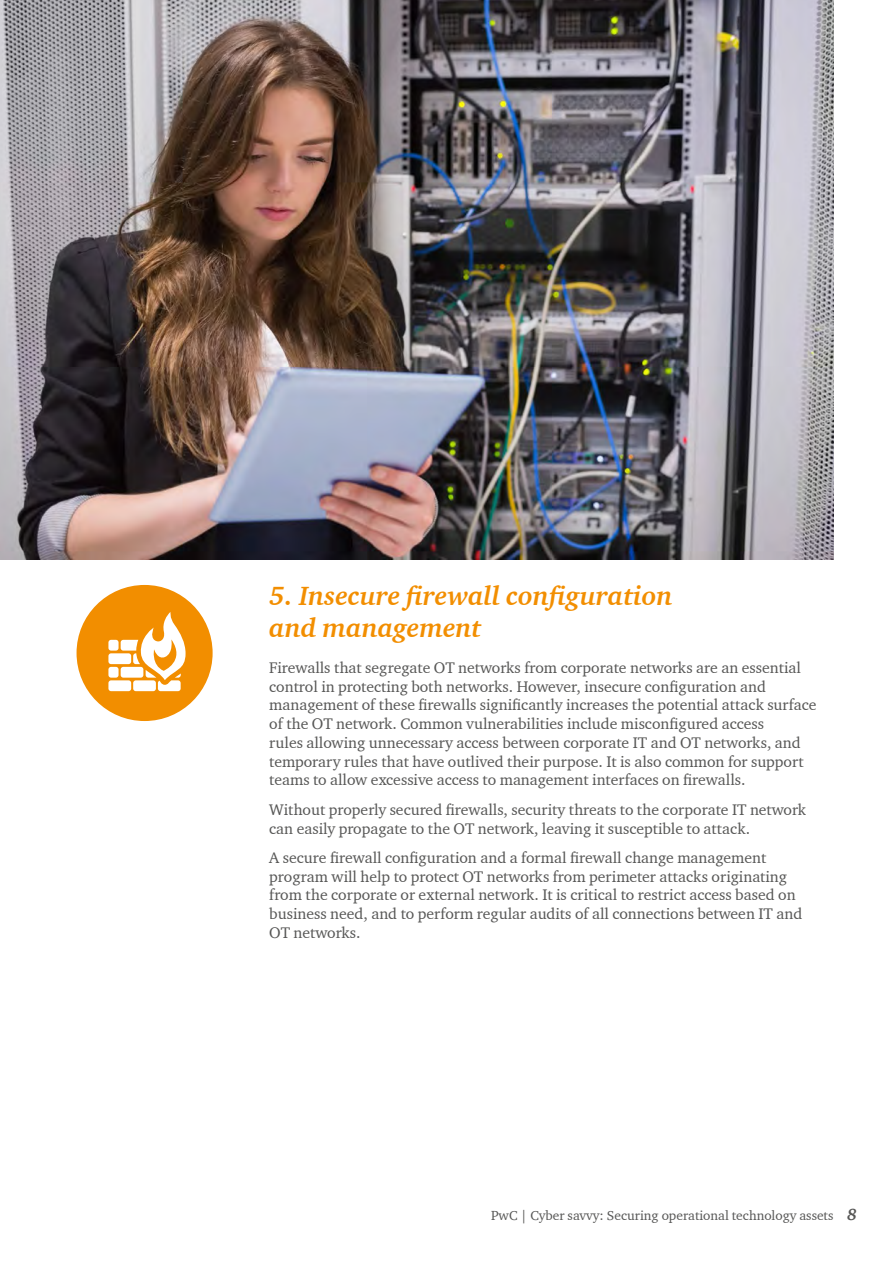
<style>
.page{position:relative;width:893px;height:1263px;background:#fff}
.page>*{position:absolute;margin:0;border:0;box-sizing:border-box;transform-origin:0 0}
.t1{font:italic 700 27px/32.4px "Charter ITC";color:#f28e00}
.t2{font:15.75px/18.8px "Charter ITC";color:#575756}
.t3{font:13.5px "Charter ITC";color:#575756}
.s1{font-weight:700;font-style:italic;font-size:16.5px}
</style>
<div class="page">
<svg style="left:77px;top:585px;width:136px;height:136px"></svg>
<img style="left:0;top:0;width:833px;height:559px">
<h1 class="t1" style="left:269px;top:579px;width:405px">5. Insecure firewall configuration and management</h1>
<p class="t2" style="left:269px;top:658px;width:549px">Firewalls that segregate OT networks from corporate networks are an essential control in protecting both networks. However, insecure configuration and management of these firewalls significantly increases the potential attack surface of the OT network. Common vulnerabilities include misconfigured access<br>rules allowing unnecessary access between corporate IT and OT networks, and temporary rules that have outlived their purpose. It is also common for support teams to allow excessive access to management interfaces on firewalls.</p>
<p class="t2" style="left:269px;top:800px;width:538px">Without properly secured firewalls, security threats to the corporate IT network can easily propagate to the OT network, leaving it susceptible to attack.</p>
<p class="t2" style="left:269px;top:848px;width:534px">A secure firewall configuration and a formal firewall change management program will help to protect OT networks from perimeter attacks originating from the corporate or external network. It is critical to restrict access based on business need, and to perform regular audits of all connections between IT and OT networks.</p>
<p class="t3" style="left:491px;top:1207px;width:367px">PwC | Cyber savvy: Securing operational technology assets <span class="s1">8</span></p>
</div>
